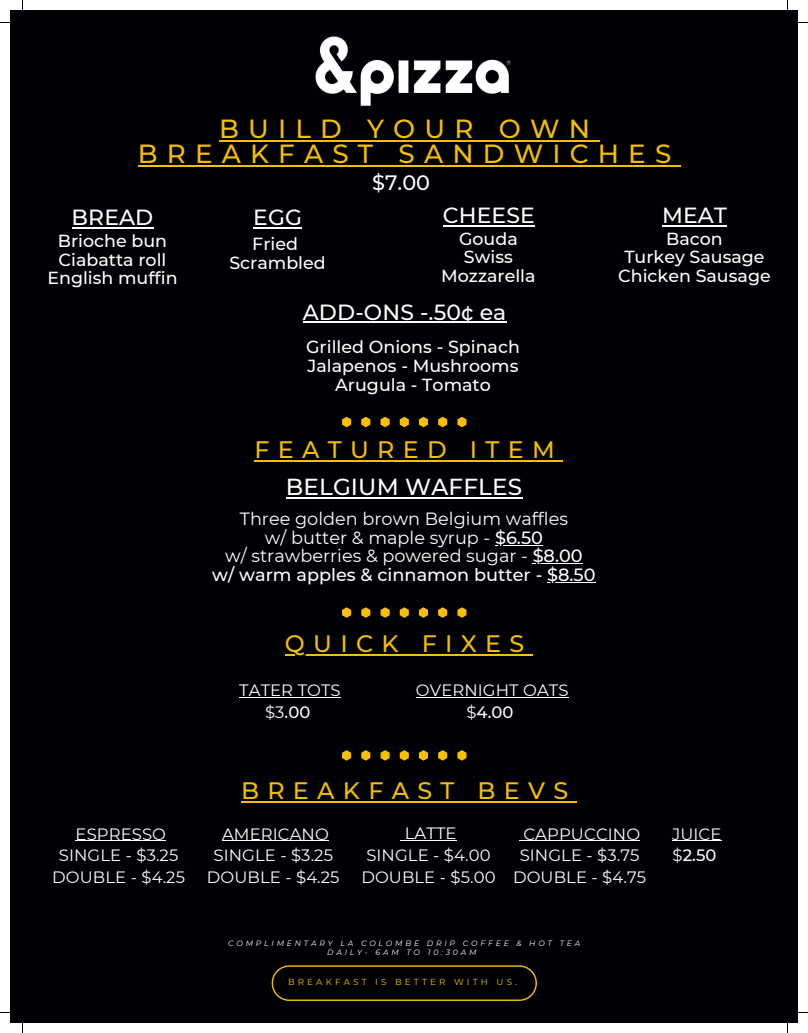
<style>
.page{position:relative;width:808px;height:1033px;background:#fff}
.page>*{position:absolute;margin:0;border:0;box-sizing:border-box;transform-origin:0 0}
.t1{font:500 26.25px/25.2px "Montserrat";letter-spacing:.35em;color:#f6be00;text-align:center}
.t2{font:500 23.75px "Montserrat";letter-spacing:.35em;color:#f6be00}
.t3{font:500 23.12px "Montserrat";letter-spacing:.005em;color:#fff}
.t4{font:500 21.88px "Montserrat";letter-spacing:.005em;color:#fff}
.t5{font:500 20.75px "Montserrat";color:#fff}
.t6{font:17.62px "Montserrat";color:#fff}
.t7{font:500 17.62px "Montserrat";color:#fff}
.t8{font:500 17.5px/18.8px "Montserrat";color:#fff;text-align:center}
.t9{font:16.38px/21.5px "Montserrat";letter-spacing:.005em;color:#fff;text-align:center}
.t10{font:8.75px "Montserrat";letter-spacing:.36em;color:#fabf00}
.t11{font:italic 7.75px "Montserrat";letter-spacing:.365em;color:#fff}
.s1{font-weight:500}
</style>
<div class="page">
<div style="left:10px;top:10px;width:788px;height:1013px;background:#000104"></div>
<svg style="left:361px;top:417px;width:9px;height:10px"></svg>
<svg style="left:342px;top:417px;width:9px;height:10px"></svg>
<svg style="left:380px;top:417px;width:9px;height:10px"></svg>
<svg style="left:400px;top:417px;width:9px;height:10px"></svg>
<svg style="left:419px;top:417px;width:9px;height:10px"></svg>
<svg style="left:438px;top:417px;width:9px;height:10px"></svg>
<svg style="left:457px;top:417px;width:9px;height:10px"></svg>
<svg style="left:272px;top:965px;width:265px;height:35px"></svg>
<svg style="left:361px;top:750px;width:9px;height:10px"></svg>
<svg style="left:342px;top:750px;width:9px;height:10px"></svg>
<svg style="left:380px;top:750px;width:9px;height:10px"></svg>
<svg style="left:400px;top:750px;width:9px;height:10px"></svg>
<svg style="left:419px;top:750px;width:9px;height:10px"></svg>
<svg style="left:438px;top:750px;width:9px;height:10px"></svg>
<svg style="left:457px;top:750px;width:9px;height:10px"></svg>
<img style="left:315px;top:36px;width:195px;height:70px">
<hr style="left:219px;top:140px;width:380px;height:2px;background:#f6be00">
<hr style="left:138px;top:165px;width:542px;height:2px;background:#f6be00">
<svg style="left:361px;top:607px;width:9px;height:11px"></svg>
<svg style="left:342px;top:607px;width:9px;height:11px"></svg>
<svg style="left:380px;top:607px;width:9px;height:11px"></svg>
<svg style="left:400px;top:607px;width:9px;height:11px"></svg>
<svg style="left:419px;top:607px;width:9px;height:11px"></svg>
<svg style="left:438px;top:607px;width:9px;height:11px"></svg>
<svg style="left:457px;top:607px;width:9px;height:11px"></svg>
<hr style="left:254px;top:460px;width:309px;height:2px;background:#f6be00">
<hr style="left:72px;top:227px;width:81px;height:2px;background:#fff">
<hr style="left:253px;top:227px;width:49px;height:2px;background:#fff">
<hr style="left:495px;top:544px;width:48px;height:1px;background:#fff">
<hr style="left:532px;top:563px;width:50px;height:1px;background:#fff">
<hr style="left:547px;top:582px;width:48px;height:1px;background:#fff">
<hr style="left:286px;top:497px;width:236px;height:1px;background:#fff">
<hr style="left:672px;top:840px;width:49px;height:1px;background:#fff">
<hr style="left:285px;top:654px;width:247px;height:2px;background:#f6be00">
<hr style="left:416px;top:697px;width:152px;height:1px;background:#fff">
<hr style="left:239px;top:697px;width:102px;height:1px;background:#fff">
<hr style="left:241px;top:801px;width:335px;height:2px;background:#f6be00">
<hr style="left:76px;top:840px;width:90px;height:1px;background:#fff">
<hr style="left:222px;top:840px;width:107px;height:1px;background:#fff">
<hr style="left:405px;top:840px;width:51px;height:1px;background:#fff">
<hr style="left:523px;top:840px;width:117px;height:1px;background:#fff">
<hr style="left:443px;top:225px;width:92px;height:2px;background:#fff">
<hr style="left:662px;top:225px;width:65px;height:2px;background:#fff">
<hr style="left:303px;top:321px;width:203px;height:2px;background:#fff">
<h4 class="t1" style="left:138px;top:116px;width:535px">BUILD YOUR OWN<br>BREAKFAST SANDWICHES</h4>
<h6 class="t4" style="left:72px;top:204px;width:83px">BREAD</h6>
<h2 class="t8" style="left:47px;top:231px;width:132px">Brioche bun<br>Ciabatta roll<br>English muffin</h2>
<h6 class="t4" style="left:253px;top:204px;width:50px">EGG</h6>
<h2 class="t8" style="left:229px;top:235px;width:98px">Fried<br>Scrambled</h2>
<p class="t5" style="left:372px;top:170px;width:59px">$7.00</p>
<h5 class="t4" style="left:443px;top:202px;width:93px">CHEESE</h5>
<h5 class="t8" style="left:441px;top:229px;width:96px">Gouda<br>Swiss<br>Mozzarella</h5>
<p class="t4" style="left:303px;top:298px;width:205px">ADD-ONS -.50¢ ea</p>
<p class="t8" style="left:306px;top:337px;width:215px">Grilled Onions - Spinach<br>Jalapenos - Mushrooms<br>Arugula - Tomato</p>
<h2 class="t2" style="left:254px;top:435px;width:302px">FEATURED ITEM</h2>
<p class="t3" style="left:286px;top:472px;width:238px">BELGIUM WAFFLES</p>
<h6 class="t6" style="left:240px;top:508px;width:330px">Three golden brown Belgium waffles</h6>
<h3 class="t6" style="left:265px;top:526px;width:279px">w/ butter &amp; maple syrup - <span class="s1">$6.50</span></h3>
<h6 class="t6" style="left:225px;top:545px;width:359px">w/ strawberries &amp; powered sugar - <span class="s1">$8.00</span></h6>
<h1 class="t7" style="left:212px;top:564px;width:385px">w/ warm apples &amp; cinnamon butter - $8.50</h1>
<p class="t2" style="left:285px;top:629px;width:241px">QUICK FIXES</p>
<h1 class="t9" style="left:416px;top:679px;width:154px">OVERNIGHT OATS $<span class="s1">4.00</span></h1>
<h5 class="t9" style="left:239px;top:679px;width:103px">TATER TOTS $3<span class="s1">.00</span></h5>
<p class="t4" style="left:662px;top:202px;width:66px">MEAT</p>
<p class="t8" style="left:618px;top:229px;width:154px">Bacon<br>Turkey Sausage<br>Chicken Sausage</p>
<h5 class="t2" style="left:241px;top:776px;width:328px">BREAKFAST BEVS</h5>
<h5 class="t9" style="left:52px;top:823px;width:134px">ESPRESSO<br>SINGLE - $3.25<br>DOUBLE - $4.25</h5>
<h1 class="t9" style="left:207px;top:823px;width:134px">AMERICANO<br>SINGLE - $3.25<br>DOUBLE - $4.25</h1>
<h5 class="t9" style="left:361px;top:822px;width:136px">LATTE<br>SINGLE - $4.00<br>DOUBLE - $5.00</h5>
<h5 class="t9" style="left:513px;top:823px;width:134px">CAPPUCCINO<br>SINGLE - $3.75<br>DOUBLE - $4.75</h5>
<h6 class="t11" style="left:228px;top:938px;width:354px">COMPLIMENTARY LA COLOMBE DRIP COFFEE &amp; HOT TEA</h6>
<h2 class="t11" style="left:327px;top:947px;width:151px">DAILY- 6AM TO 10:30AM</h2>
<p class="t10" style="left:288px;top:976px;width:230px">BREAKFAST IS BETTER WITH US.</p>
<p class="t9" style="left:672px;top:823px;width:51px;text-align:left">JUICE $<span class="s1">2.50</span></p>
</div>
